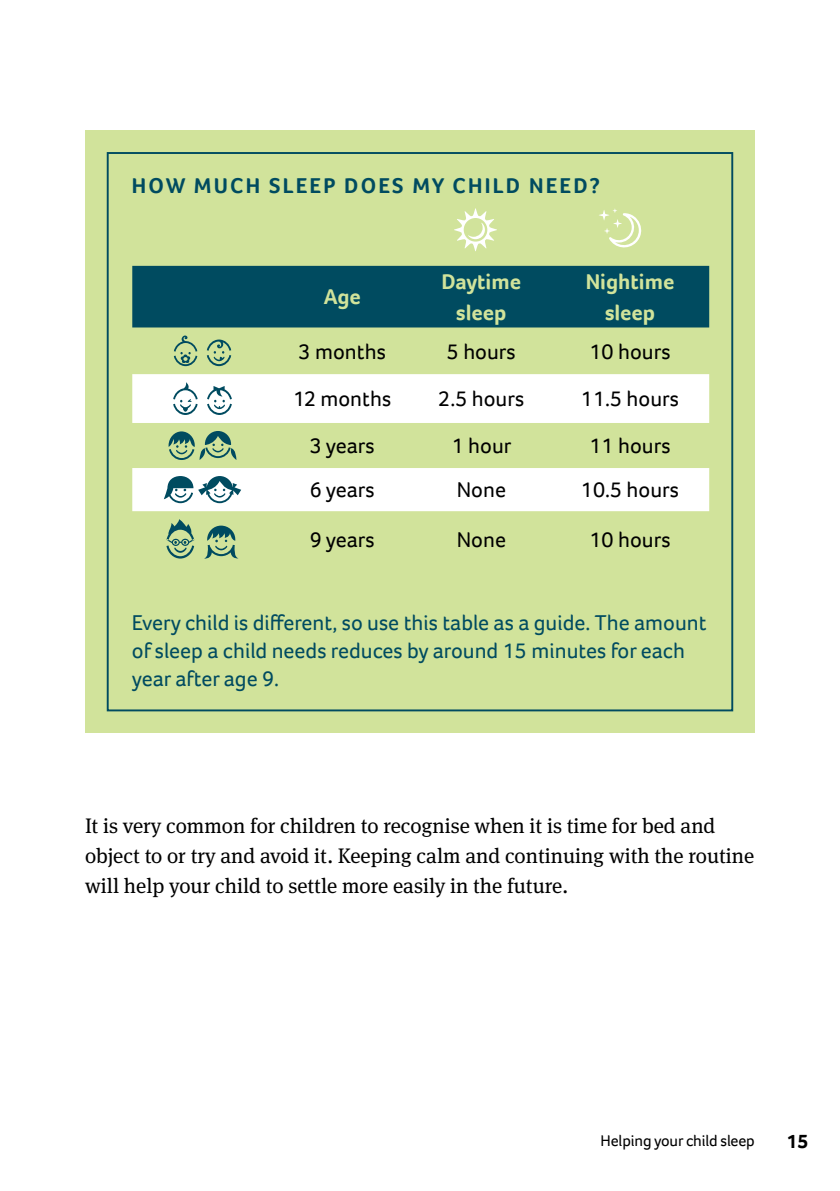
<style>
.page{position:relative;width:840px;height:1191px;background:#fff}
.page>*{position:absolute;margin:0;border:0;box-sizing:border-box;transform-origin:0 0}
.t1{font:22px/28px "Foco";color:#004b60}
.t2{font:22px "Foco";color:#000}
.t3{font:700 22px "Foco";letter-spacing:.1em;color:#004b60}
.t4{font:700 22px/30px "Foco";color:#d1e39b;text-align:center}
.t5{font:21px/30px "Meta Serif OT";color:#000}
.t6{font:700 20px "Foco";color:#000}
.t7{font:16px "Foco";letter-spacing:-.01em;color:#000}
</style>
<div class="page">
<div style="left:85px;top:130px;width:669px;height:603px;background:#d1e39b"></div>
<div style="left:107px;top:152px;width:625px;height:559px;border:2px solid #004b60"></div>
<div style="left:132px;top:266px;width:576px;height:61px;background:#004b60"></div>
<svg style="left:132px;top:374px;width:576px;height:137px;fill:#fff"></svg>
<svg style="left:174px;top:335px;width:23px;height:31px"></svg>
<svg style="left:207px;top:339px;width:24px;height:27px"></svg>
<svg style="left:173px;top:382px;width:24px;height:33px"></svg>
<svg style="left:207px;top:386px;width:25px;height:29px"></svg>
<svg style="left:168px;top:431px;width:68px;height:29px"></svg>
<svg style="left:164px;top:476px;width:77px;height:27px;background:#9bb8c0"></svg>
<svg style="left:166px;top:519px;width:28px;height:39px"></svg>
<svg style="left:204px;top:525px;width:34px;height:34px"></svg>
<svg style="left:454px;top:208px;width:43px;height:43px"></svg>
<svg style="left:599px;top:208px;width:43px;height:40px"></svg>
<p class="t3" style="left:132px;top:171px;width:469px">HOW MUCH SLEEP DOES MY CHILD NEED?</p>
<p class="t4" style="left:323px;top:282px;width:39px">AGE</p>
<p class="t4" style="left:441px;top:267px;width:81px">DAYTIME<br>SLEEP</p>
<p class="t4" style="left:585px;top:267px;width:90px">NIGHTIME<br>SLEEP</p>
<p class="t2" style="left:298px;top:337px;width:89px">3 months</p>
<p class="t2" style="left:446px;top:337px;width:70px">5 hours</p>
<p class="t2" style="left:589px;top:337px;width:83px">10 hours</p>
<p class="t2" style="left:293px;top:384px;width:99px">12 months</p>
<p class="t2" style="left:438px;top:384px;width:87px">2.5 hours</p>
<p class="t2" style="left:580px;top:384px;width:100px">11.5 hours</p>
<p class="t2" style="left:309px;top:431px;width:66px">3 years</p>
<p class="t2" style="left:451px;top:431px;width:61px">1 hour</p>
<p class="t2" style="left:589px;top:431px;width:83px">11 hours</p>
<p class="t2" style="left:309px;top:475px;width:66px">6 years</p>
<p class="t2" style="left:456px;top:475px;width:51px">None</p>
<p class="t2" style="left:580px;top:475px;width:100px">10.5 hours</p>
<p class="t2" style="left:309px;top:525px;width:66px">9 years</p>
<p class="t2" style="left:456px;top:525px;width:51px">None</p>
<p class="t2" style="left:589px;top:525px;width:83px">10 hours</p>
<p class="t1" style="left:132px;top:608px;width:576px">Every child is different, so use this table as a guide. The amount of sleep a child needs reduces by around 15 minutes for each year after age 9.</p>
<p class="t5" style="left:85px;top:810px;width:670px">It is very common for children to recognise when it is time for bed and object to or try and avoid it. Keeping calm and continuing with the routine will help your child to settle more easily in the future.</p>
<p class="t7" style="left:600px;top:1129px;width:156px">Helping your child sleep</p>
<p class="t6" style="left:786px;top:1128px;width:23px">15</p>
</div>
